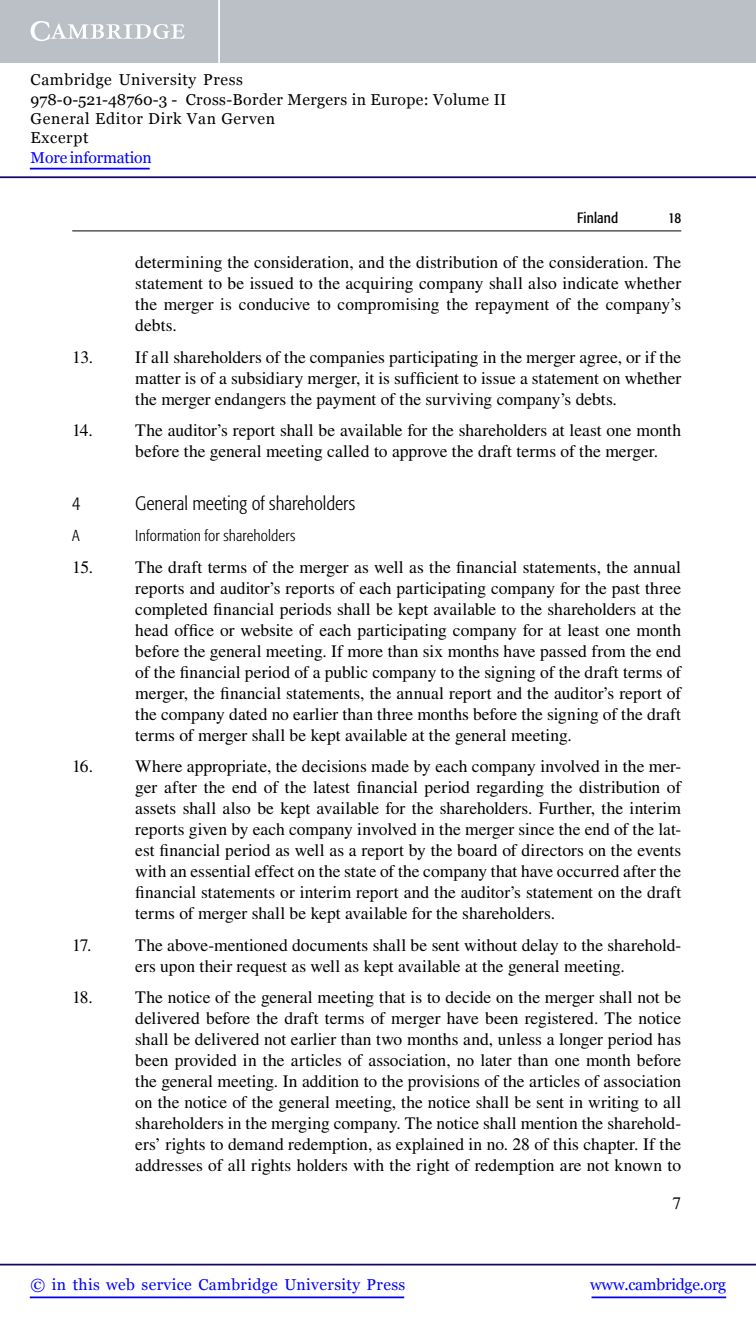
<style>
.page{position:relative;width:756px;height:1323px;background:#fff}
.page>*{position:absolute;margin:0;border:0;box-sizing:border-box;transform-origin:0 0}
.t1{font:300 condensed 19.25px "Formata";color:#000}
.t2{font:17.5px/21px "Times LT Std";color:#000;text-align:justify}
.t3{font:15.75px/19.2px "Georgia";letter-spacing:.04em;color:#000}
.t4{font:15.75px "Georgia";letter-spacing:.025em;color:#00f}
.t5{font:300 condensed 15.75px "Formata";letter-spacing:.01em;color:#000}
.t6{font:15.75px "Georgia";letter-spacing:-.015em;color:#00f}
.t7{font:15.75px "Georgia";letter-spacing:-.01em;color:#00f}
.t8{font:condensed 14.88px "Formata";letter-spacing:.01em;color:#000}
</style>
<div class="page">
<div style="left:0;top:0;width:756px;height:63px;background:#bac0c6"></div>
<svg style="left:31px;top:21px;width:154px;height:20px"></svg>
<hr style="left:218px;top:0;width:2px;height:63px;background:#fff">
<hr style="left:0;top:176px;width:756px;height:2px;background:#150666">
<hr style="left:592px;top:1297px;width:134px;height:1px;background:#0000f1">
<hr style="left:0;top:1264px;width:756px;height:1px;background:#150666">
<hr style="left:30px;top:1297px;width:374px;height:1px;background:#0000f1">
<hr style="left:30px;top:168px;width:120px;height:2px;background:#0000f1">
<hr style="left:72px;top:230px;width:609px;height:1px;background:#000">
<p class="t3" style="left:31px;top:70px;width:477px">Cambridge University Press<br>978-0-521-48760-3 - Cross-Border Mergers in Europe: Volume II<br>General Editor Dirk Van Gerven<br>Excerpt</p>
<p class="t7" style="left:31px;top:148px;width:123px">More information</p>
<p class="t8" style="left:577px;top:209px;width:43px">Finland</p>
<p class="t8" style="left:668px;top:209px;width:15px">18</p>
<p class="t2" style="left:135px;top:252px;width:547px">determining the consideration, and the distribution of the consideration. The statement to be issued to the acquiring company shall also indicate whether the merger is conducive to compromising the repayment of the company’s debts.</p>
<p class="t2" style="left:72px;top:346px;width:22px">13.</p>
<p class="t2" style="left:135px;top:346px;width:548px">If all shareholders of the companies participating in the merger agree, or if the matter is of a subsidiary merger, it is sufficient to issue a statement on whether the merger endangers the payment of the surviving company’s debts.</p>
<p class="t2" style="left:72px;top:420px;width:22px">14.</p>
<p class="t2" style="left:135px;top:420px;width:547px">The auditor’s report shall be available for the shareholders at least one month before the general meeting called to approve the draft terms of the merger.</p>
<p class="t1" style="left:72px;top:492px;width:10px">4</p>
<p class="t1" style="left:135px;top:492px;width:222px">General meeting of shareholders</p>
<p class="t5" style="left:72px;top:526px;width:9px">A</p>
<p class="t5" style="left:135px;top:526px;width:162px">Information for shareholders</p>
<p class="t2" style="left:72px;top:556px;width:22px">15.</p>
<p class="t2" style="left:135px;top:556px;width:548px">The draft terms of the merger as well as the financial statements, the annual reports and auditor’s reports of each participating company for the past three completed financial periods shall be kept available to the shareholders at the head office or website of each participating company for at least one month before the general meeting. If more than six months have passed from the end of the financial period of a public company to the signing of the draft terms of merger, the financial statements, the annual report and the auditor’s report of the company dated no earlier than three months before the signing of the draft terms of merger shall be kept available at the general meeting.</p>
<p class="t2" style="left:72px;top:756px;width:22px">16.</p>
<p class="t2" style="left:135px;top:756px;width:547px">Where appropriate, the decisions made by each company involved in the mer&shy;ger after the end of the latest financial period regarding the distribution of assets shall also be kept available for the shareholders. Further, the interim reports given by each company involved in the merger since the end of the lat&shy;est financial period as well as a report by the board of directors on the events with an essential effect on the state of the company that have occurred after the financial statements or interim report and the auditor’s statement on the draft terms of merger shall be kept available for the shareholders.</p>
<p class="t2" style="left:72px;top:934px;width:21px">17.</p>
<p class="t2" style="left:135px;top:934px;width:547px">The above-mentioned documents shall be sent without delay to the sharehold&shy;ers upon their request as well as kept available at the general meeting.</p>
<p class="t2" style="left:72px;top:987px;width:22px">18.</p>
<p class="t2" style="left:135px;top:987px;width:547px">The notice of the general meeting that is to decide on the merger shall not be delivered before the draft terms of merger have been registered. The notice shall be delivered not earlier than two months and, unless a longer period has been provided in the articles of association, no later than one month before the general meeting. In addition to the provisions of the articles of association on the notice of the general meeting, the notice shall be sent in writing to all shareholders in the merging company. The notice shall mention the sharehold&shy;ers’ rights to demand redemption, as explained in no. 28 of this chapter. If the addresses of all rights holders with the right of redemption are not known to</p>
<p class="t2" style="left:673px;top:1193px;width:10px">7</p>
<p class="t4" style="left:31px;top:1276px;width:376px">© in this web service Cambridge University Press</p>
<p class="t6" style="left:590px;top:1276px;width:137px">www.cambridge.org</p>
</div>
